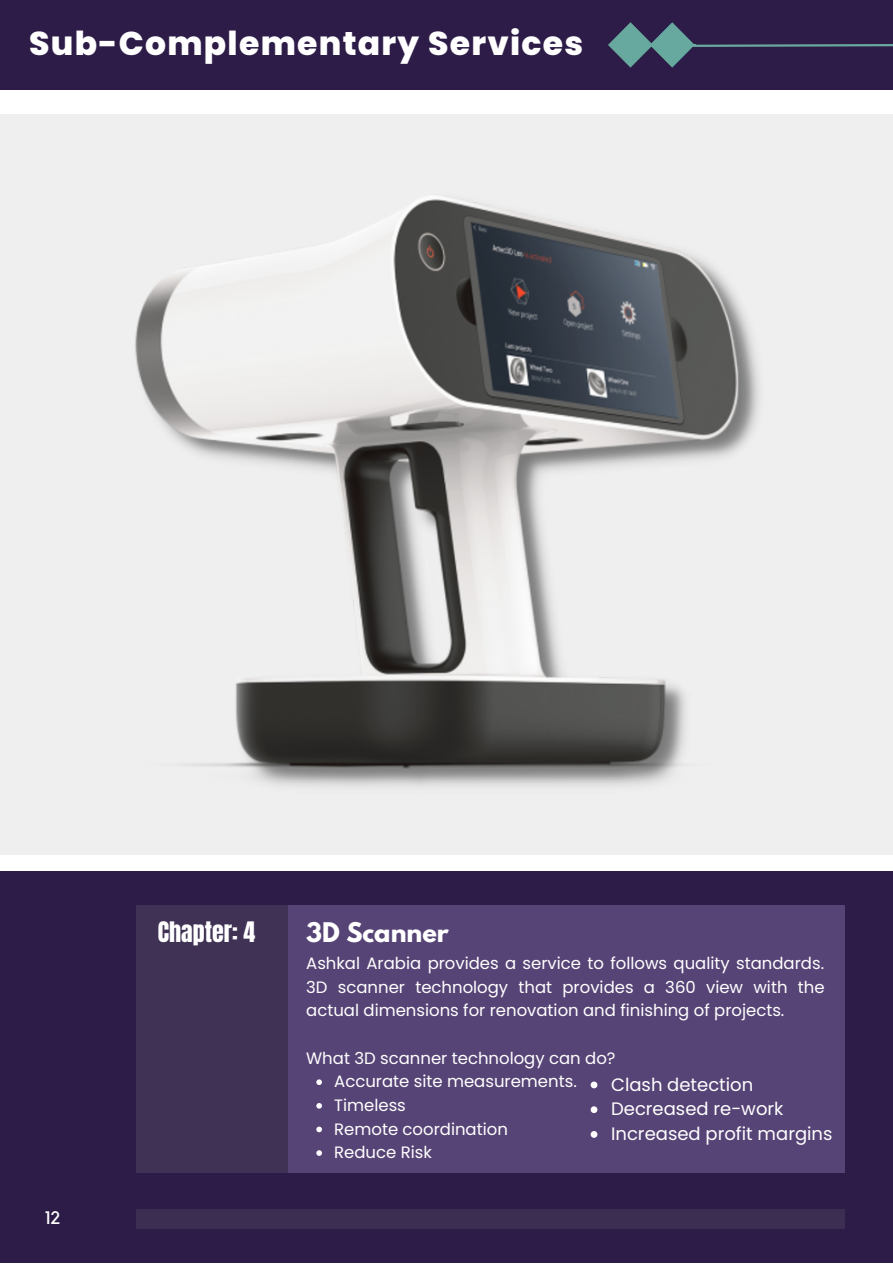
<style>
.page{position:relative;width:893px;height:1264px;background:#fff}
.page>*{position:absolute;margin:0;border:0;box-sizing:border-box;transform-origin:0 0}
.t1{font:800 33px "Poppins";letter-spacing:.04em;color:#fff}
.t2{font:24px "Anton";color:#fff}
.t3{font:700 24px "League Spartan";color:#fff}
.t4{font:18px "Poppins";color:#fff}
.t5{font:18px "Kollektif";color:#fff}
.t6{font:16.5px/23.5px "Poppins";color:#fff;text-align:justify}
</style>
<div class="page">
<div style="left:0;top:0;width:892px;height:90px;background:#2d1c48"></div>
<img style="left:608px;top:22px;width:84px;height:46px">
<div style="left:0;top:870px;width:892px;height:392px;background:#2d1c48"></div>
<div style="left:136px;top:1209px;width:708px;height:20px;background:#3f3254"></div>
<div style="left:136px;top:905px;width:152px;height:268px;background:#3f3254"></div>
<div style="left:288px;top:905px;width:556px;height:268px;background:#574476"></div>
<svg style="left:649px;top:41px;width:243px;height:7px"></svg>
<div style="left:0;top:115px;width:892px;height:740px;background:#efefef"></div>
<img style="left:135px;top:196px;width:624px;height:591px">
<svg style="left:316px;top:1079px;width:6px;height:5px"></svg>
<svg style="left:316px;top:1103px;width:6px;height:5px"></svg>
<svg style="left:316px;top:1126px;width:6px;height:6px"></svg>
<svg style="left:316px;top:1150px;width:6px;height:5px"></svg>
<svg style="left:590px;top:1081px;width:7px;height:7px"></svg>
<svg style="left:590px;top:1106px;width:7px;height:7px"></svg>
<svg style="left:590px;top:1131px;width:7px;height:6px"></svg>
<p class="t1" style="left:29px;top:20px;width:555px">Sub-Complementary Services</p>
<p class="t5" style="left:45px;top:1209px;width:17px">12</p>
<p class="t2" style="left:158px;top:914px;width:99px">Chapter: 4</p>
<p class="t3" style="left:306px;top:920px;width:144px">3D Scanner</p>
<p class="t6" style="left:306px;top:951px;width:520px">Ashkal Arabia provides a service to follows quality standards.<br>3D scanner technology that provides a 360 view with the actual dimensions for renovation and finishing of projects.</p>
<p class="t6" style="left:306px;top:1046px;width:311px">What 3D scanner technology can do?</p>
<p class="t4" style="left:611px;top:1071px;width:144px">Clash detection</p>
<p class="t4" style="left:611px;top:1096px;width:174px">Decreased re-work</p>
<p class="t4" style="left:611px;top:1121px;width:223px">Increased profit margins</p>
<p class="t6" style="left:334px;top:1069px;width:244px">Accurate site measurements.</p>
<p class="t6" style="left:334px;top:1093px;width:73px">Timeless</p>
<p class="t6" style="left:334px;top:1116px;width:175px">Remote coordination</p>
<p class="t6" style="left:334px;top:1140px;width:99px">Reduce Risk</p>
</div>
